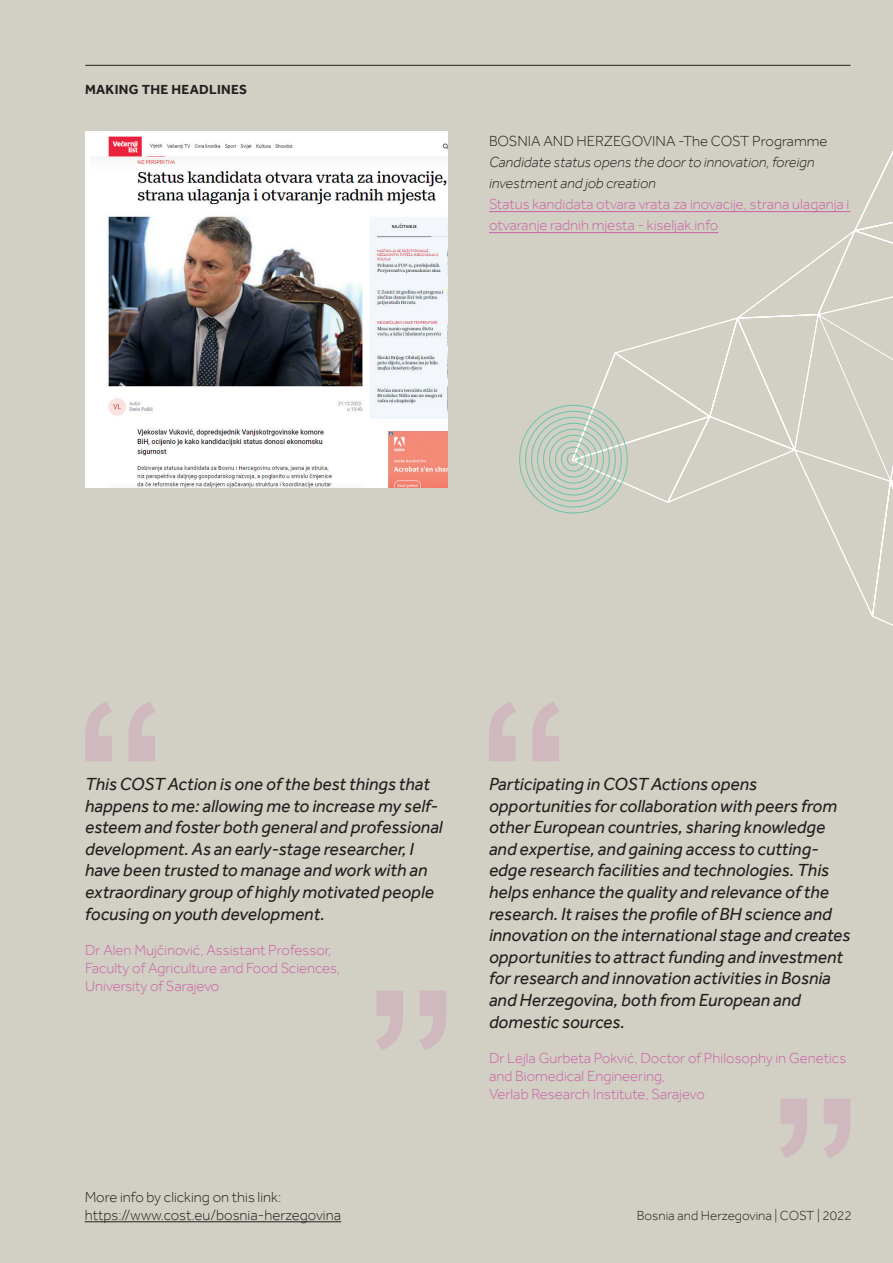
<style>
.page{position:relative;width:893px;height:1263px;background:#d2cfc4}
.page>*{position:absolute;margin:0;border:0;box-sizing:border-box;transform-origin:0 0}
.t1{font:italic 18px/21.6px "Effra";color:#231f20}
.t2{font:300 15px/18px "Effra";color:#ca63a6}
.t3{font:300 15px/18px "Effra";color:#231f20}
.t4{font:italic 300 15px/21px "Effra";color:#231f20}
.t5{font:300 13.5px "Effra";color:#231f20}
.t6{font:700 13.5px "Effra";letter-spacing:.025em;color:#231f20}
</style>
<div class="page">
<img style="left:85px;top:132px;width:362px;height:355px">
<hr style="left:85px;top:1221px;width:256px;height:1px;background:#231f20">
<hr style="left:489px;top:211px;width:361px;height:1px;background:#ca63a6">
<hr style="left:489px;top:232px;width:229px;height:1px;background:#ca63a6">
<svg style="left:85px;top:702px;width:70px;height:59px"></svg>
<svg style="left:376px;top:991px;width:70px;height:59px"></svg>
<svg style="left:489px;top:702px;width:70px;height:59px"></svg>
<svg style="left:780px;top:1099px;width:70px;height:59px"></svg>
<hr style="left:85px;top:65px;width:765px;height:1px;background:#231f20">
<svg style="left:518px;top:151px;width:375px;height:475px"></svg>
<p class="t6" style="left:85px;top:81px;width:164px">MAKING THE HEADLINES</p>
<p class="t3" style="left:489px;top:131px;width:340px">BOSNIA AND HERZEGOVINA -The COST Programme</p>
<p class="t4" style="left:489px;top:151px;width:327px">Candidate status opens the door to innovation, foreign investment and job creation</p>
<p class="t2" style="left:489px;top:193px;width:362px;line-height:21px">Status kandidata otvara vrata za inovacije, strana ulaganja i otvaranje radnih mjesta - kiseljak.info</p>
<p class="t1" style="left:85px;top:773px;width:359px">This COST Action is one of the best things that happens to me: allowing me to increase my self&shy;esteem and foster both general and professional development. As an early-stage researcher, I have been trusted to manage and work with an extraordinary group of highly motivated people focusing on youth development.</p>
<p class="t2" style="left:85px;top:940px;width:256px">Dr Alen Mujčinović, Assistant Professor,<br>Faculty of Agriculture and Food Sciences,<br>University of Sarajevo</p>
<p class="t3" style="left:85px;top:1188px;width:258px">More info by clicking on this link: https://www.cost.eu/bosnia-herzegovina</p>
<p class="t1" style="left:489px;top:773px;width:363px">Participating in COST Actions opens opportunities for collaboration with peers from other European countries, sharing knowledge and expertise, and gaining access to cutting&shy;edge research facilities and technologies. This helps enhance the quality and relevance of the research. It raises the profile of BH science and innovation on the international stage and creates opportunities to attract funding and investment for research and innovation activities in Bosnia and Herzegovina, both from European and domestic sources.</p>
<p class="t2" style="left:489px;top:1048px;width:359px">Dr Lejla Gurbeta Pokvić, Doctor of Philosophy in Genetics and Biomedical Engineering,<br>Verlab Research Institute, Sarajevo</p>
<p class="t5" style="left:637px;top:1208px;width:217px">Bosnia and Herzegovina | COST | 2022</p>
</div>
